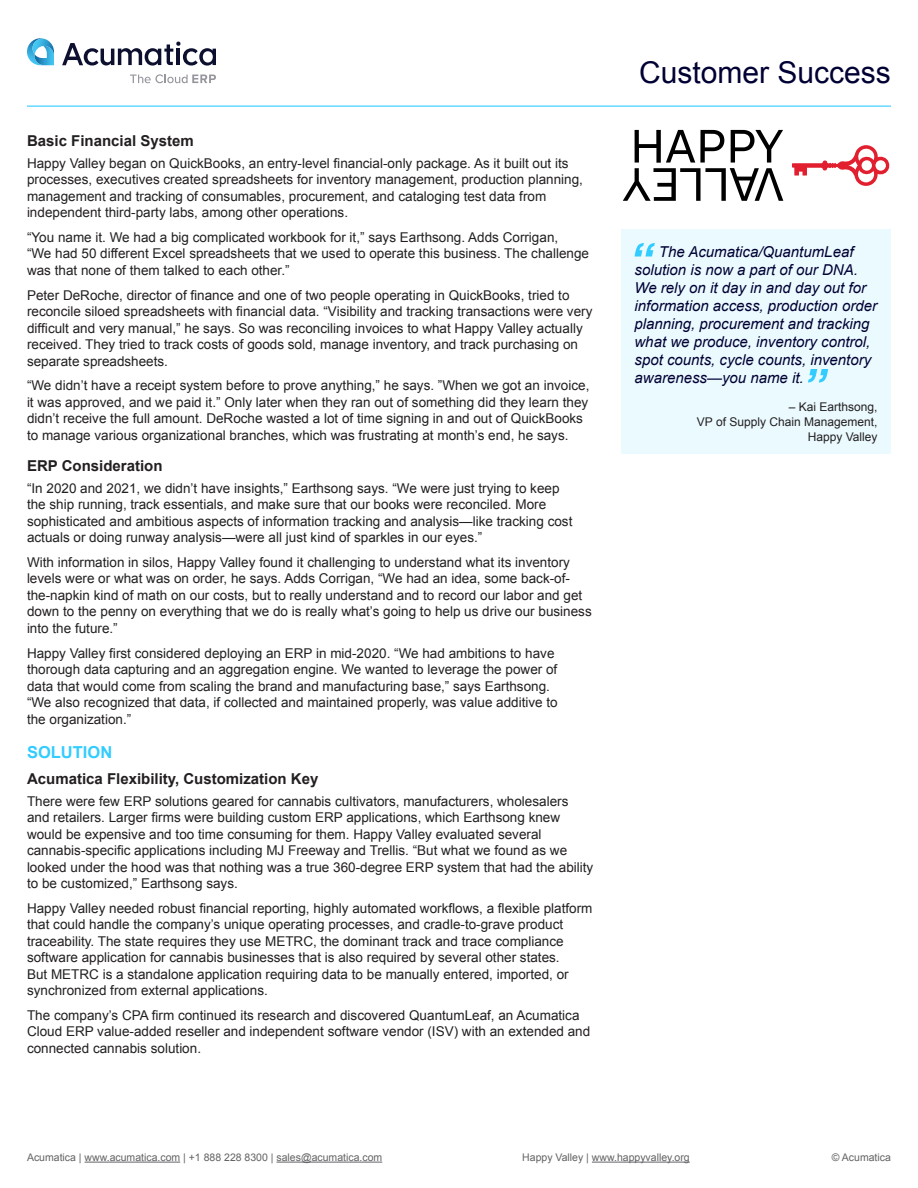
<style>
.page{position:relative;width:918px;height:1188px;background:#fff}
.page>*{position:absolute;margin:0;border:0;box-sizing:border-box;transform-origin:0 0}
.t1{font:30px "Arial";color:#003}
.Subhead{font:700 16.5px "Arial";color:#3cf}
.t2{font:italic 15px/18px "Arial";color:#003}
.Sub_Subhead{font:700 15px "Arial";color:#231f20}
.Body_Copy{font:13.5px/16.5px "Arial";color:#231f20}
.Quote_Author{font:12px/15px "Arial";color:#231f20;text-align:right}
.t3{font:10.5px "Arial";color:#636366}
</style>
<div class="page">
<hr style="left:27px;top:106px;width:864px;height:1px;background:#3cf">
<svg style="left:62px;top:42px;width:154px;height:24px"></svg>
<svg style="left:27px;top:38px;width:27px;height:27px"></svg>
<svg style="left:130px;top:74px;width:86px;height:9px"></svg>
<hr style="left:85px;top:1162px;width:95px;height:1px;background:#636366">
<hr style="left:277px;top:1162px;width:105px;height:1px;background:#636366">
<div style="left:621px;top:230px;width:270px;height:224px;background:#ebfaff"></div>
<svg style="left:634px;top:243px;width:21px;height:14px"></svg>
<svg style="left:808px;top:369px;width:20px;height:14px"></svg>
<svg style="left:792px;top:145px;width:97px;height:41px"></svg>
<svg style="left:623px;top:130px;width:160px;height:71px"></svg>
<hr style="left:592px;top:1162px;width:98px;height:1px;background:#636366">
<p class="Sub_Subhead" style="left:27px;top:131px;width:168px">Basic Financial System</p>
<p class="Body_Copy" style="left:27px;top:155px;width:558px">Happy Valley began on QuickBooks, an entry-level financial-only package. As it built out its processes, executives created spreadsheets for inventory management, production planning, management and tracking of consumables, procurement, and cataloging test data from independent third-party labs, among other operations.</p>
<p class="Body_Copy" style="left:27px;top:229px;width:564px">“You name it. We had a big complicated workbook for it,” says Earthsong. Adds Corrigan,<br>“We had 50 different Excel spreadsheets that we used to operate this business. The challenge was that none of them talked to each other.”</p>
<p class="Body_Copy" style="left:27px;top:287px;width:567px">Peter DeRoche, director of finance and one of two people operating in QuickBooks, tried to reconcile siloed spreadsheets with financial data. “Visibility and tracking transactions were very difficult and very manual,” he says. So was reconciling invoices to what Happy Valley actually received. They tried to track costs of goods sold, manage inventory, and track purchasing on separate spreadsheets.</p>
<p class="Body_Copy" style="left:27px;top:377px;width:564px">“We didn’t have a receipt system before to prove anything,” he says. ”When we got an invoice, it was approved, and we paid it.” Only later when they ran out of something did they learn they didn’t receive the full amount. DeRoche wasted a lot of time signing in and out of QuickBooks to manage various organizational branches, which was frustrating at month’s end, he says.</p>
<p class="Sub_Subhead" style="left:27px;top:456px;width:137px">ERP Consideration</p>
<p class="Body_Copy" style="left:27px;top:480px;width:547px">“In 2020 and 2021, we didn’t have insights,” Earthsong says. “We were just trying to keep the ship running, track essentials, and make sure that our books were reconciled. More sophisticated and ambitious aspects of information tracking and analysis—like tracking cost actuals or doing runway analysis—were all just kind of sparkles in our eyes.”</p>
<p class="Body_Copy" style="left:27px;top:554px;width:566px">With information in silos, Happy Valley found it challenging to understand what its inventory levels were or what was on order, he says. Adds Corrigan, “We had an idea, some back-of&shy;the-napkin kind of math on our costs, but to really understand and to record our labor and get down to the penny on everything that we do is really what’s going to help us drive our business into the future.”</p>
<p class="Body_Copy" style="left:27px;top:645px;width:532px">Happy Valley first considered deploying an ERP in mid-2020. “We had ambitions to have thorough data capturing and an aggregation engine. We wanted to leverage the power of data that would come from scaling the brand and manufacturing base,” says Earthsong. “We also recognized that data, if collected and maintained properly, was value additive to the organization.”</p>
<p class="Subhead" style="left:27px;top:741px;width:87px">SOLUTION</p>
<p class="Sub_Subhead" style="left:27px;top:769px;width:293px">Acumatica Flexibility, Customization Key</p>
<p class="Body_Copy" style="left:27px;top:793px;width:568px">There were few ERP solutions geared for cannabis cultivators, manufacturers, wholesalers and retailers. Larger firms were building custom ERP applications, which Earthsong knew would be expensive and too time consuming for them. Happy Valley evaluated several cannabis-specific applications including MJ Freeway and Trellis. “But what we found as we looked under the hood was that nothing was a true 360-degree ERP system that had the ability to be customized,” Earthsong says.</p>
<p class="Body_Copy" style="left:27px;top:900px;width:567px">Happy Valley needed robust financial reporting, highly automated workflows, a flexible platform that could handle the company’s unique operating processes, and cradle-to-grave product traceability. The state requires they use METRC, the dominant track and trace compliance software application for cannabis businesses that is also required by several other states.<br>But METRC is a standalone application requiring data to be manually entered, imported, or synchronized from external applications.</p>
<p class="Body_Copy" style="left:27px;top:1007px;width:565px">The company’s CPA firm continued its research and discovered QuantumLeaf, an Acumatica<br>Cloud ERP value-added reseller and independent software vendor (ISV) with an extended and connected cannabis solution.</p>
<h1 class="t1" style="left:639px;top:53px;width:253px">Customer Success</h1>
<p class="t2" style="left:634px;top:242px;width:244px;text-indent:24px">The Acumatica/QuantumLeaf solution is now a part of our DNA.<br>We rely on it day in and day out for information access, production order planning, procurement and tracking what we produce, inventory control, spot counts, cycle counts, inventory awareness—you name it.</p>
<p class="Quote_Author" style="left:697px;top:399px;width:182px">– Kai Earthsong,<br>VP of Supply Chain Management,<br>Happy Valley</p>
<p class="t3" style="left:27px;top:1150px;width:357px">Acumatica | www.acumatica.com | +1 888 228 8300 | sales@acumatica.com</p>
<p class="t3" style="left:832px;top:1150px;width:61px">© Acumatica</p>
<p class="t3" style="left:522px;top:1150px;width:169px">Happy Valley | www.happyvalley.org</p>
</div>
